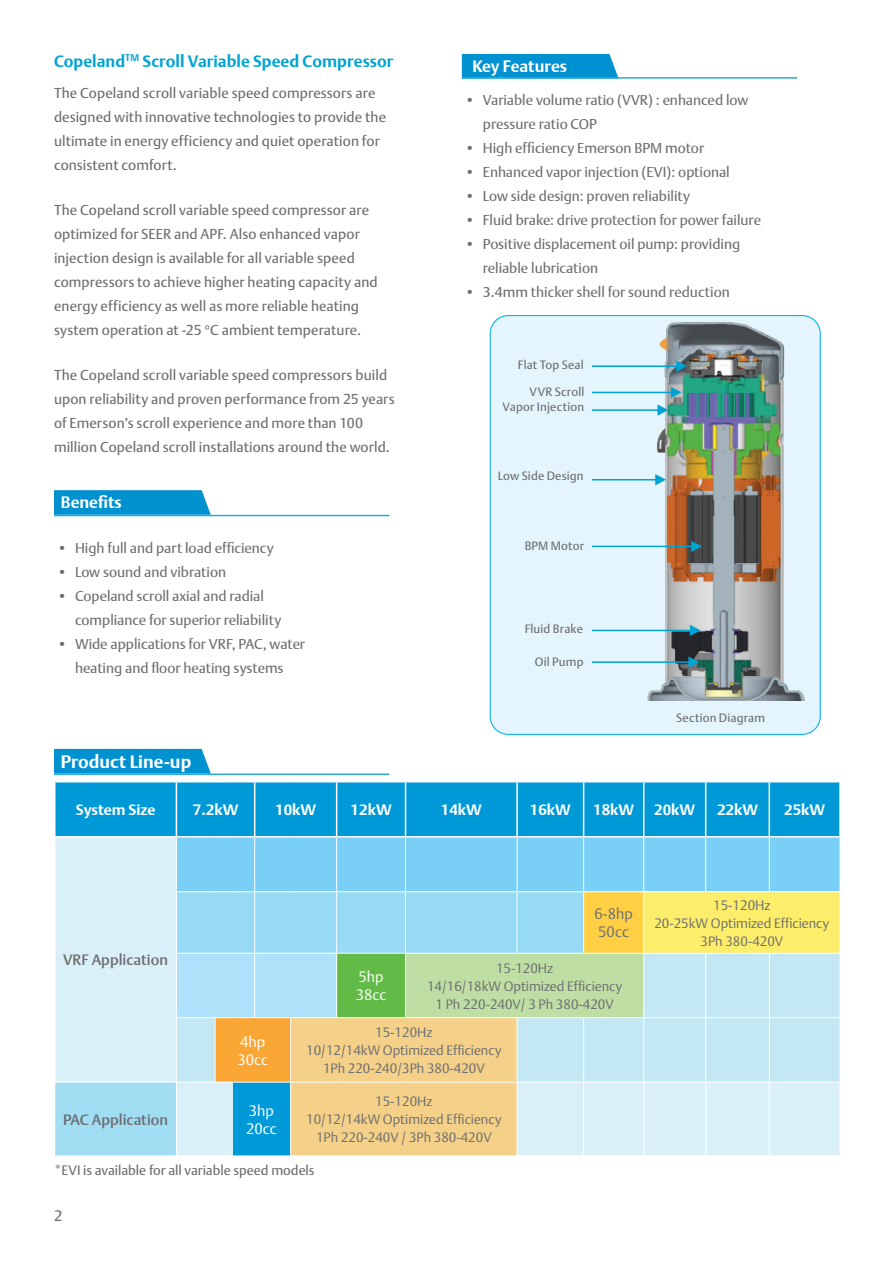
<style>
.page{position:relative;width:893px;height:1263px;background:#fff}
.page>*{position:absolute;margin:0;border:0;box-sizing:border-box;transform-origin:0 0}
.t1{font:700 18px "DTL Argo T";color:#fff}
.t2{font:700 16.5px "DTL Argo T";color:#00a4d2}
.t3{font:700 16.5px "DTL Argo T";color:#fff}
.t4{font:700 15px "DTL Argo T";color:#fff}
.t5{font:500 15px "DTL Argo T";color:#6d6e71}
.t6{font:300 15px/18px "DTL Argo T";color:#fff}
.t7{font:300 15px/18px "DTL Argo T";color:#6d6e71}
.t8{font:15px "DTL Argo T";color:#6d6e71}
.t9{font:14.25px/24px "DTL Argo T";letter-spacing:.005em;color:#6d6e71}
.t10{font:14.25px/24px "DTL Argo T";color:#6d6e71}
.t11{font:300 13.5px/18px "DTL Argo T";color:#6d6e71;text-align:center}
.t12{font:13.5px "DTL Argo T";color:#6d6e71}
.t13{font:12px/14.5px "DTL Argo T";letter-spacing:.015em;color:#6d6e71;text-align:right}
</style>
<div class="page">
<div style="left:490px;top:316px;width:330px;height:418px;background:#e4f5fd;border-radius:18px"></div>
<div style="left:490px;top:315px;width:331px;height:420px;border:1px solid #00aeef;border-radius:18px"></div>
<svg style="left:54px;top:490px;width:157px;height:25px;background:#0b96d3"></svg>
<hr style="left:54px;top:515px;width:335px;height:1px;background:#26abe0">
<div style="left:462px;top:54px;width:156px;height:23px;background:#0091d1"></div>
<hr style="left:462px;top:77px;width:335px;height:2px;background:#26abe0">
<img style="left:629px;top:321px;width:176px;height:379px">
<svg style="left:676px;top:361px;width:11px;height:11px"></svg>
<svg style="left:671px;top:387px;width:11px;height:11px"></svg>
<svg style="left:657px;top:404px;width:11px;height:12px"></svg>
<svg style="left:655px;top:474px;width:11px;height:11px"></svg>
<svg style="left:691px;top:541px;width:11px;height:11px"></svg>
<svg style="left:690px;top:625px;width:11px;height:11px"></svg>
<svg style="left:688px;top:656px;width:11px;height:12px"></svg>
<hr style="left:592px;top:392px;width:80px;height:1px;background:#00a4d2">
<hr style="left:592px;top:365px;width:87px;height:2px;background:#00a4d2">
<hr style="left:592px;top:409px;width:69px;height:2px;background:#00a4d2">
<hr style="left:592px;top:479px;width:69px;height:1px;background:#00a4d2">
<hr style="left:592px;top:546px;width:103px;height:1px;background:#00a4d2">
<hr style="left:592px;top:630px;width:98px;height:1px;background:#00a4d2">
<hr style="left:592px;top:661px;width:97px;height:2px;background:#00a4d2">
<hr style="left:54px;top:773px;width:335px;height:2px;background:#26abe0">
<div style="left:54px;top:749px;width:157px;height:24px;background:#0091d1"></div>
<div style="left:56px;top:782px;width:783px;height:54px;background:#0099d8"></div>
<div style="left:56px;top:837px;width:120px;height:245px;background:#daf0f9"></div>
<div style="left:55px;top:1082px;width:121px;height:74px;background:#a1ddf3"></div>
<hr style="left:54px;top:1155px;width:123px;height:1px;background:#fff">
<hr style="left:54px;top:1082px;width:122px;height:1px;background:#fff">
<hr style="left:176px;top:782px;width:1px;height:54px;background:#fff">
<hr style="left:254px;top:782px;width:1px;height:54px;background:#fff">
<hr style="left:336px;top:782px;width:1px;height:54px;background:#fff">
<hr style="left:405px;top:782px;width:1px;height:54px;background:#fff">
<hr style="left:516px;top:782px;width:2px;height:54px;background:#fff">
<hr style="left:583px;top:782px;width:1px;height:54px;background:#fff">
<hr style="left:643px;top:782px;width:1px;height:54px;background:#fff">
<hr style="left:705px;top:782px;width:1px;height:54px;background:#fff">
<hr style="left:769px;top:782px;width:1px;height:54px;background:#fff">
<svg style="left:176px;top:836px;width:664px;height:320px;background:#bbdbcc"></svg>
<hr style="left:255px;top:836px;width:36px;height:1px;background:#fff">
<hr style="left:291px;top:836px;width:46px;height:1px;background:#fff">
<hr style="left:337px;top:836px;width:69px;height:1px;background:#fff">
<hr style="left:406px;top:836px;width:111px;height:1px;background:#fff">
<hr style="left:517px;top:836px;width:67px;height:1px;background:#fff">
<hr style="left:584px;top:836px;width:60px;height:1px;background:#fff">
<hr style="left:644px;top:836px;width:62px;height:1px;background:#fff">
<hr style="left:706px;top:836px;width:63px;height:1px;background:#fff">
<hr style="left:769px;top:836px;width:72px;height:1px;background:#fff">
<p class="t2" style="left:54px;top:51px;width:341px">Copeland<sup>TM</sup> Scroll Variable Speed Compressor</p>
<p class="t9" style="left:54px;top:81px;width:334px">The Copeland scroll variable speed compressors are designed with innovative technologies to provide the ultimate in energy efficiency and quiet operation for consistent comfort.</p>
<p class="t9" style="left:54px;top:198px;width:325px">The Copeland scroll variable speed compressor are optimized for SEER and APF. Also enhanced vapor injection design is available for all variable speed compressors to achieve higher heating capacity and energy efficiency as well as more reliable heating system operation at -25 °C ambient temperature.</p>
<p class="t9" style="left:54px;top:363px;width:342px">The Copeland scroll variable speed compressors build upon reliability and proven performance from 25 years of Emerson’s scroll experience and more than 100 million Copeland scroll installations around the world.</p>
<p class="t3" style="left:61px;top:492px;width:62px">Benefits</p>
<p class="t10" style="left:57px;top:535px;width:218px">• High full and part load efficiency</p>
<p class="t10" style="left:57px;top:559px;width:171px">• Low sound and vibration</p>
<p class="t10" style="left:75px;top:583px;width:208px;text-indent:-18px">• Copeland scroll axial and radial compliance for superior reliability</p>
<p class="t10" style="left:57px;top:631px;width:250px;text-align:center">• Wide applications for VRF, PAC, water heating and floor heating systems</p>
<p class="t3" style="left:472px;top:56px;width:96px">Key Features</p>
<p class="t10" style="left:483px;top:88px;width:267px;text-indent:-18px">• Variable volume ratio (VVR) : enhanced low pressure ratio COP</p>
<p class="t10" style="left:465px;top:136px;width:241px">• High efficiency Emerson BPM motor</p>
<p class="t10" style="left:465px;top:160px;width:266px">• Enhanced vapor injection (EVI): optional</p>
<p class="t10" style="left:465px;top:184px;width:227px">• Low side design: proven reliability</p>
<p class="t10" style="left:465px;top:208px;width:298px">• Fluid brake: drive protection for power failure</p>
<p class="t10" style="left:483px;top:232px;width:259px;text-indent:-18px">• Positive displacement oil pump: providing reliable lubrication</p>
<p class="t10" style="left:465px;top:280px;width:266px">• 3.4mm thicker shell for sound reduction</p>
<p class="t13" style="left:518px;top:357px;width:67px">Flat Top Seal</p>
<p class="t13" style="left:503px;top:384px;width:83px">VVR Scroll<br>Vapor Injection</p>
<p class="t13" style="left:498px;top:469px;width:87px">Low Side Design</p>
<p class="t13" style="left:525px;top:538px;width:61px">BPM Motor</p>
<p class="t13" style="left:525px;top:622px;width:60px">Fluid Brake</p>
<p class="t13" style="left:535px;top:654px;width:50px">Oil Pump</p>
<p class="t13" style="left:676px;top:710px;width:90px">Section Diagram</p>
<p class="t1" style="left:61px;top:751px;width:132px">Product Line-up</p>
<p class="t4" style="left:76px;top:801px;width:81px">System Size</p>
<p class="t4" style="left:193px;top:801px;width:47px">7.2kW</p>
<p class="t4" style="left:275px;top:801px;width:42px">10kW</p>
<p class="t4" style="left:351px;top:801px;width:42px">12kW</p>
<p class="t4" style="left:441px;top:801px;width:42px">14kW</p>
<p class="t4" style="left:530px;top:801px;width:42px">16kW</p>
<p class="t4" style="left:593px;top:801px;width:42px">18kW</p>
<p class="t4" style="left:654px;top:801px;width:42px">20kW</p>
<p class="t4" style="left:717px;top:801px;width:42px">22kW</p>
<p class="t4" style="left:784px;top:801px;width:42px">25kW</p>
<p class="t5" style="left:63px;top:951px;width:106px">VRF Application</p>
<p class="t7" style="left:594px;top:905px;width:40px">6-8hp<br>50cc</p>
<p class="t11" style="left:654px;top:896px;width:176px">15-120Hz<br>20-25kW Optimized Efficiency<br>3Ph 380-420V</p>
<p class="t6" style="left:356px;top:968px;width:32px">5hp<br>38cc</p>
<p class="t11" style="left:427px;top:959px;width:197px">15-120Hz<br>14/16/18kW Optimized Efficiency<br>1 Ph 220-240V/ 3 Ph 380-420V</p>
<p class="t6" style="left:237px;top:1032px;width:32px">4hp<br>30cc</p>
<p class="t11" style="left:306px;top:1023px;width:197px">15-120Hz<br>10/12/14kW Optimized Efficiency<br>1Ph 220-240/3Ph 380-420V</p>
<p class="t5" style="left:63px;top:1110px;width:107px">PAC Application</p>
<p class="t6" style="left:246px;top:1101px;width:32px">3hp<br>20cc</p>
<p class="t11" style="left:306px;top:1092px;width:197px">15-120Hz<br>10/12/14kW Optimized Efficiency<br>1Ph 220-240V / 3Ph 380-420V</p>
<p class="t12" style="left:54px;top:1162px;width:262px">*EVI is available for all variable speed models</p>
<p class="t8" style="left:54px;top:1206px;width:10px">2</p>
</div>
